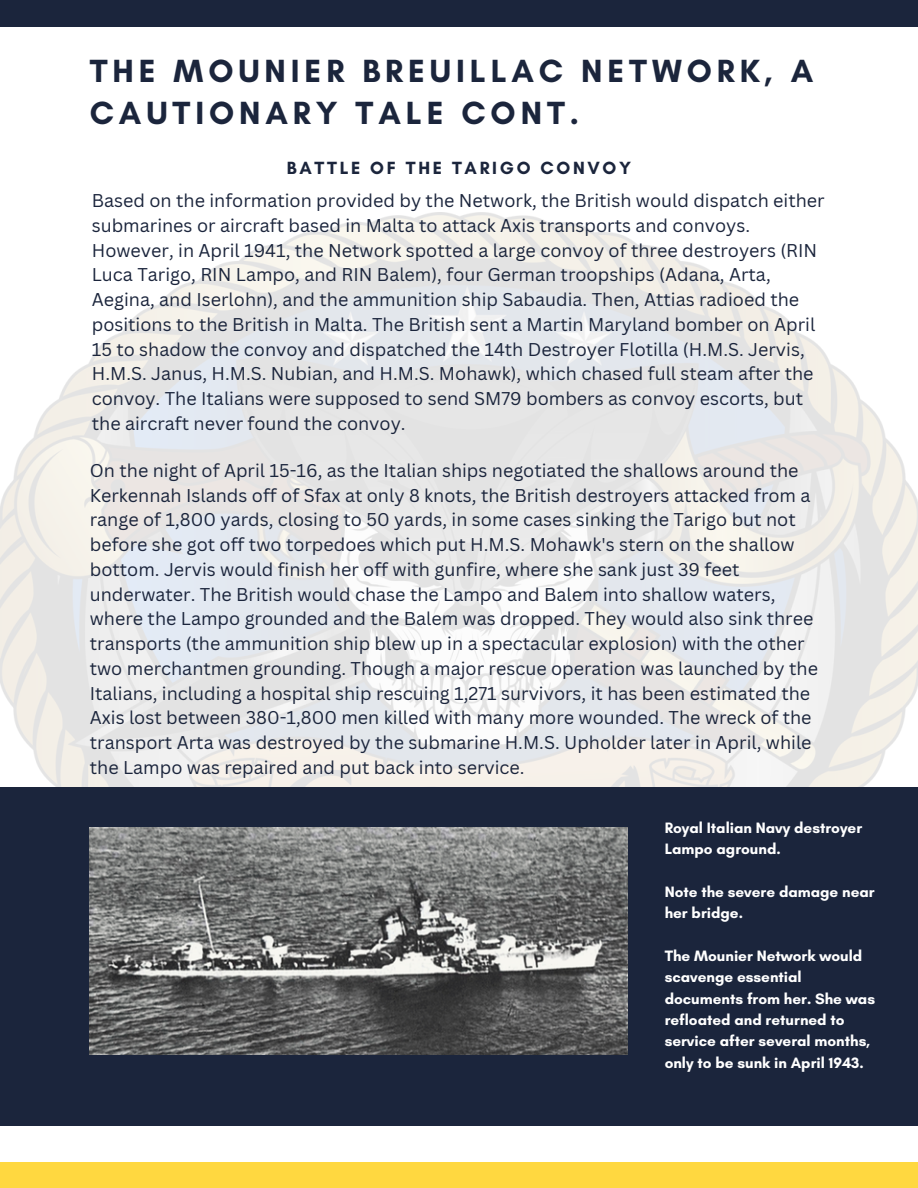
<style>
.page{position:relative;width:918px;height:1188px;background:#fff}
.page>*{position:absolute;margin:0;border:0;box-sizing:border-box;transform-origin:0 0}
.t1{font:700 32.7px/41.2px "Glacial Indifference";letter-spacing:.15em;color:#1b253c}
.t2{font:18px/24.8px "Canva Sans";color:#1b253c}
.t3{font:700 18px "Glacial Indifference";letter-spacing:.15em;color:#1b253c}
.t4{font:700 15.3px/21.3px "Glacial Indifference";color:#fff}
</style>
<div class="page">
<div style="left:0;top:0;width:918px;height:26px;background:#1b253c"></div>
<div style="left:0;top:1163px;width:918px;height:25px;background:#ffd840"></div>
<img style="left:0;top:213px;width:918px;height:575px">
<div style="left:0;top:788px;width:918px;height:338px;background:#1b253c"></div>
<img style="left:90px;top:827px;width:538px;height:227px">
<h2 class="t1" style="left:90px;top:50px;width:725px">THE MOUNIER BREUILLAC NETWORK, A<br>CAUTIONARY TALE CONT.</h2>
<h3 class="t3" style="left:287px;top:157px;width:346px">BATTLE OF THE TARIGO CONVOY</h3>
<h3 class="t2" style="left:92px;top:188px;width:734px">Based on the information provided by the Network, the British would dispatch either submarines or aircraft based in Malta to attack Axis transports and convoys.<br>However, in April 1941, the Network spotted a large convoy of three destroyers (RIN Luca Tarigo, RIN Lampo, and RIN Balem), four German troopships (Adana, Arta, Aegina, and Iserlohn), and the ammunition ship Sabaudia. Then, Attias radioed the positions to the British in Malta. The British sent a Martin Maryland bomber on April 15 to shadow the convoy and dispatched the 14th Destroyer Flotilla (H.M.S. Jervis, H.M.S. Janus, H.M.S. Nubian, and H.M.S. Mohawk), which chased full steam after the convoy. The Italians were supposed to send SM79 bombers as convoy escorts, but the aircraft never found the convoy.</h3>
<p class="t2" style="left:90px;top:457px;width:730px">On the night of April 15-16, as the Italian ships negotiated the shallows around the Kerkennah Islands off of Sfax at only 8 knots, the British destroyers attacked from a range of 1,800 yards, closing to 50 yards, in some cases sinking the Tarigo but not before she got off two torpedoes which put H.M.S. Mohawk's stern on the shallow bottom. Jervis would finish her off with gunfire, where she sank just 39 feet underwater. The British would chase the Lampo and Balem into shallow waters, where the Lampo grounded and the Balem was dropped. They would also sink three transports (the ammunition ship blew up in a spectacular explosion) with the other two merchantmen grounding. Though a major rescue operation was launched by the Italians, including a hospital ship rescuing 1,271 survivors, it has been estimated the Axis lost between 380-1,800 men killed with many more wounded. The wreck of the transport Arta was destroyed by the submarine H.M.S. Upholder later in April, while the Lampo was repaired and put back into service.</p>
<p class="t4" style="left:665px;top:817px;width:199px">Royal Italian Navy destroyer<br>Lampo aground.</p>
<p class="t4" style="left:665px;top:881px;width:212px">Note the severe damage near her bridge.</p>
<p class="t4" style="left:665px;top:945px;width:212px">The Mounier Network would scavenge essential documents from her. She was refloated and returned to service after several months, only to be sunk in April 1943.</p>
</div>
